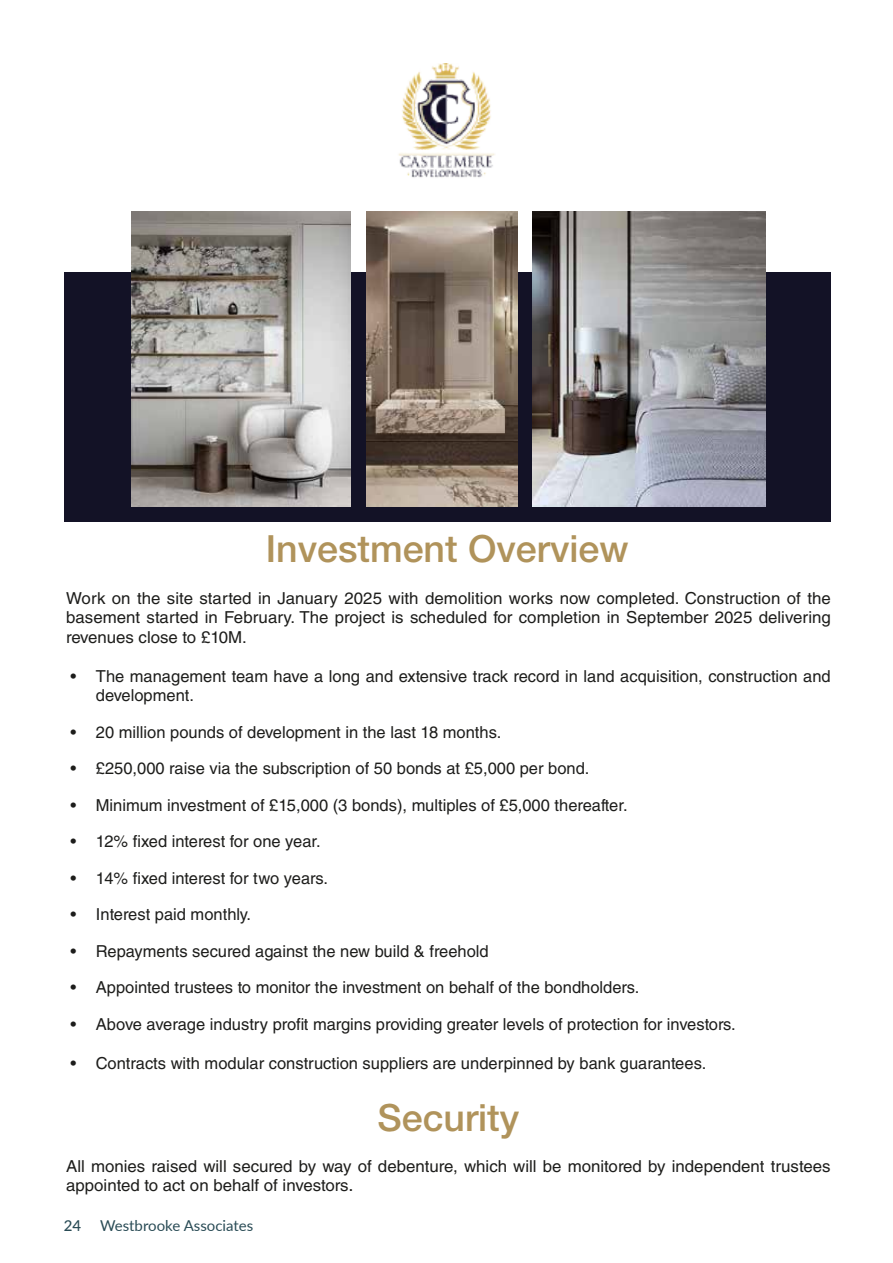
<style>
.page{position:relative;width:893px;height:1263px;background:#fff}
.page>*{position:absolute;margin:0;border:0;box-sizing:border-box;transform-origin:0 0}
.t1{font:500 37.5px "Helvetica Neue LT Std";color:#b0935b}
.t2{font:16.5px/19.5px "Helvetica LT Std";color:#1d1d1b}
.t3{font:15px "Lato";color:#294b55}
.t4{font:500 15px "Lato";color:#294b55}
.s1{font-size:18px}
</style>
<div class="page">
<img style="left:398px;top:64px;width:97px;height:114px">
<div style="left:64px;top:272px;width:767px;height:249px;background:#131226"></div>
<img style="left:367px;top:211px;width:150px;height:296px">
<img style="left:131px;top:211px;width:219px;height:296px">
<img style="left:532px;top:211px;width:234px;height:296px">
<h1 class="t1" style="left:266px;top:526px;width:364px">Investment Overview</h1>
<p class="t2" style="left:66px;top:588px;width:766px;text-align:justify">Work on the site started in January 2025 with demolition works now completed. Construction of the basement started in February. The project is scheduled for completion in September 2025 delivering revenues close to £10M.</p>
<p class="t2" style="left:96px;top:666px;width:736px;text-indent:-26px">• The management team have a long and extensive track record in land acquisition, construction and development.</p>
<p class="t2" style="left:70px;top:722px;width:432px">• 20 million pounds of development in the last 18 months.</p>
<p class="t2" style="left:70px;top:759px;width:521px">• £250,000 raise via the subscription of 50 bonds at £5,000 per bond.</p>
<p class="t2" style="left:70px;top:795px;width:559px">• Minimum investment of £15,000 (3 bonds), multiples of £5,000 thereafter.</p>
<p class="t2" style="left:70px;top:832px;width:252px">• 12% fixed interest for one year.</p>
<p class="t2" style="left:70px;top:868px;width:259px">• 14% fixed interest for two years.</p>
<p class="t2" style="left:70px;top:905px;width:182px">• Interest paid monthly.</p>
<p class="t2" style="left:70px;top:941px;width:420px">• Repayments secured against the new build &amp; freehold</p>
<p class="t2" style="left:70px;top:978px;width:570px">• Appointed trustees to monitor the investment on behalf of the bondholders.</p>
<p class="t2" style="left:70px;top:1014px;width:667px">• Above average industry profit margins providing greater levels of protection for investors.</p>
<p class="t2" style="left:70px;top:1054px;width:637px">• Contracts with modular construction suppliers are underpinned by bank guarantees.</p>
<h1 class="t1" style="left:377px;top:1095px;width:143px">Security</h1>
<p class="t2" style="left:66px;top:1156px;width:766px">All monies raised will secured by way of debenture, which will be monitored by independent trustees appointed to act on behalf of investors<span class="s1">.</span></p>
<p class="t4" style="left:64px;top:1215px;width:19px">24</p>
<p class="t3" style="left:100px;top:1215px;width:155px">Westbrooke Associates</p>
</div>
